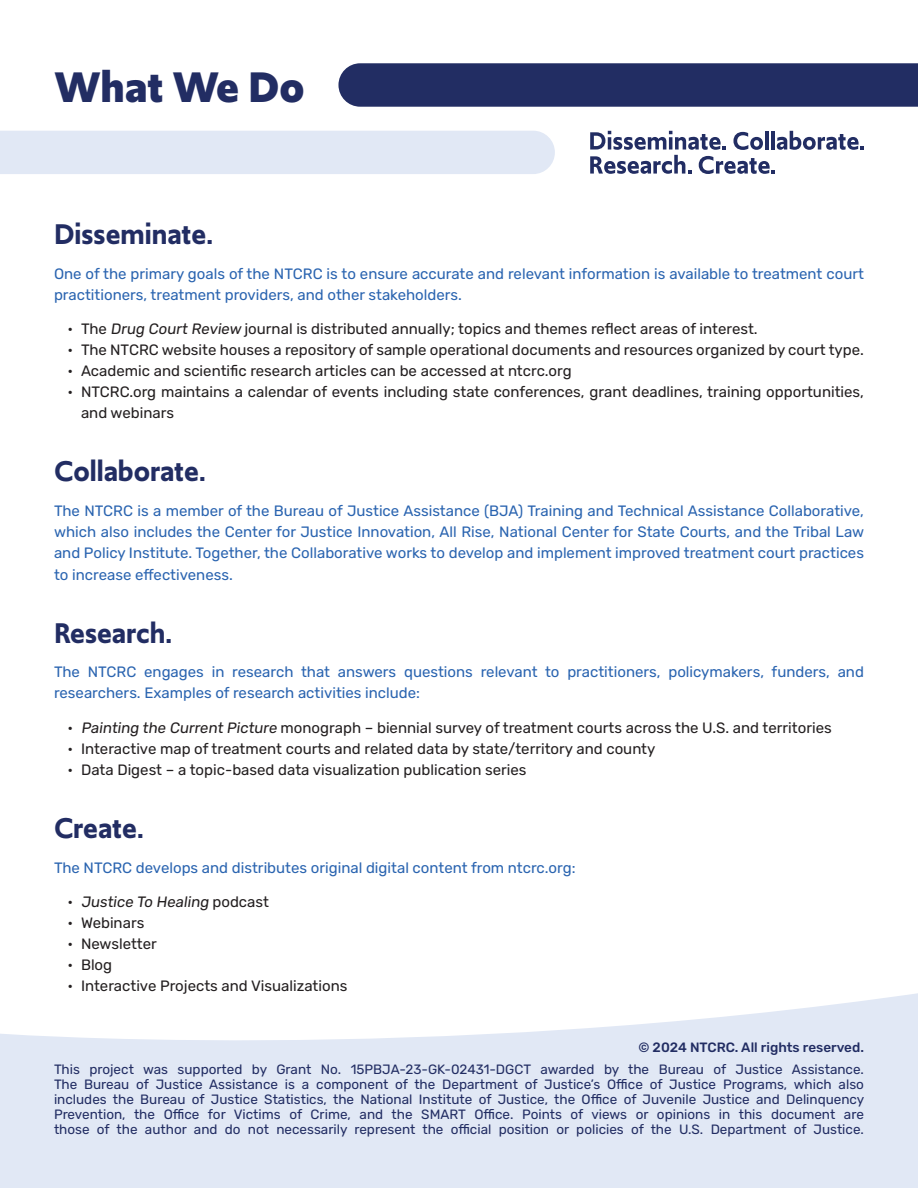
<style>
.page{position:relative;width:918px;height:1188px;background:#fff}
.page>*{position:absolute;margin:0;border:0;box-sizing:border-box;transform-origin:0 0}
.t1{font:700 45px "Upgrade";letter-spacing:-.01em;color:#222d63}
.t2{font:600 30px "Upgrade";color:#222d63}
.t3{font:15px/21.1px "Rubik";color:#2a64b0}
.t4{font:15px/21px "Rubik";color:#231f20}
.t5{font:13.5px/15px "Rubik";color:#222d63;text-align:justify}
.t6{font:500 13.5px "Rubik";color:#222d63}
</style>
<div class="page">
<svg style="left:0;top:993px;width:918px;height:195px;fill:#e1e8f5"></svg>
<div style="left:338px;top:63px;width:580px;height:44px;background:#222d63"></div>
<div style="left:0;top:131px;width:555px;height:43px;background:#e1e8f5"></div>
<svg style="left:590px;top:131px;width:274px;height:43px"></svg>
<p class="t1" style="left:54px;top:57px;width:252px">What We Do</p>
<p class="t2" style="left:54px;top:215px;width:160px">Disseminate.</p>
<p class="t3" style="left:54px;top:264px;width:811px">One of the primary goals of the NTCRC is to ensure accurate and relevant information is available to treatment court practitioners, treatment providers, and other stakeholders.</p>
<p class="t4" style="left:68px;top:319px;width:692px">• The Drug Court Review journal is distributed annually; topics and themes reflect areas of interest.</p>
<p class="t4" style="left:68px;top:340px;width:798px">• The NTCRC website houses a repository of sample operational documents and resources organized by court type.</p>
<p class="t4" style="left:68px;top:361px;width:506px">• Academic and scientific research articles can be accessed at ntcrc.org</p>
<p class="t4" style="left:81px;top:382px;width:785px;text-indent:-14px">• NTCRC.org maintains a calendar of events including state conferences, grant deadlines, training opportunities, and webinars</p>
<p class="t2" style="left:54px;top:452px;width:153px">Collaborate.</p>
<p class="t3" style="left:54px;top:501px;width:812px;text-align:justify">The NTCRC is a member of the Bureau of Justice Assistance (BJA) Training and Technical Assistance Collaborative, which also includes the Center for Justice Innovation, All Rise, National Center for State Courts, and the Tribal Law and Policy Institute. Together, the Collaborative works to develop and implement improved treatment court practices to increase effectiveness.</p>
<p class="t2" style="left:54px;top:613px;width:120px">Research.</p>
<p class="t3" style="left:54px;top:662px;width:811px">The NTCRC engages in research that answers questions relevant to practitioners, policymakers, funders, and researchers. Examples of research activities include:</p>
<p class="t4" style="left:68px;top:717px;width:766px">• Painting the Current Picture monograph – biennial survey of treatment courts across the U.S. and territories</p>
<p class="t4" style="left:68px;top:738px;width:589px">• Interactive map of treatment courts and related data by state/territory and county</p>
<p class="t4" style="left:68px;top:760px;width:461px">• Data Digest – a topic-based data visualization publication series</p>
<p class="t2" style="left:54px;top:808px;width:91px">Create.</p>
<p class="t3" style="left:54px;top:857px;width:523px">The NTCRC develops and distributes original digital content from ntcrc.org:</p>
<p class="t4" style="left:68px;top:892px;width:203px">• Justice To Healing p o d c a st</p>
<p class="t4" style="left:68px;top:913px;width:78px">• Webinars</p>
<p class="t4" style="left:68px;top:934px;width:91px">• Newsletter</p>
<p class="t4" style="left:68px;top:955px;width:46px">• Blog</p>
<p class="t4" style="left:68px;top:976px;width:281px">• Interactive Projects and Visualizations</p>
<p class="t6" style="left:639px;top:1039px;width:227px">© 2024 NTCRC. All rights reserved.</p>
<p class="t5" style="left:54px;top:1062px;width:812px">This project was supported by Grant No. 15PBJA-23-GK-02431-DGCT awarded by the Bureau of Justice Assistance.<br>The Bureau of Justice Assistance is a component of the Department of Justice’s Office of Justice Programs, which also includes the Bureau of Justice Statistics, the National Institute of Justice, the Office of Juvenile Justice and Delinquency Prevention, the Office for Victims of Crime, and the SMART Office. Points of views or opinions in this document are those of the author and do not necessarily represent the official position or policies of the U.S. Department of Justice.</p>
</div>
